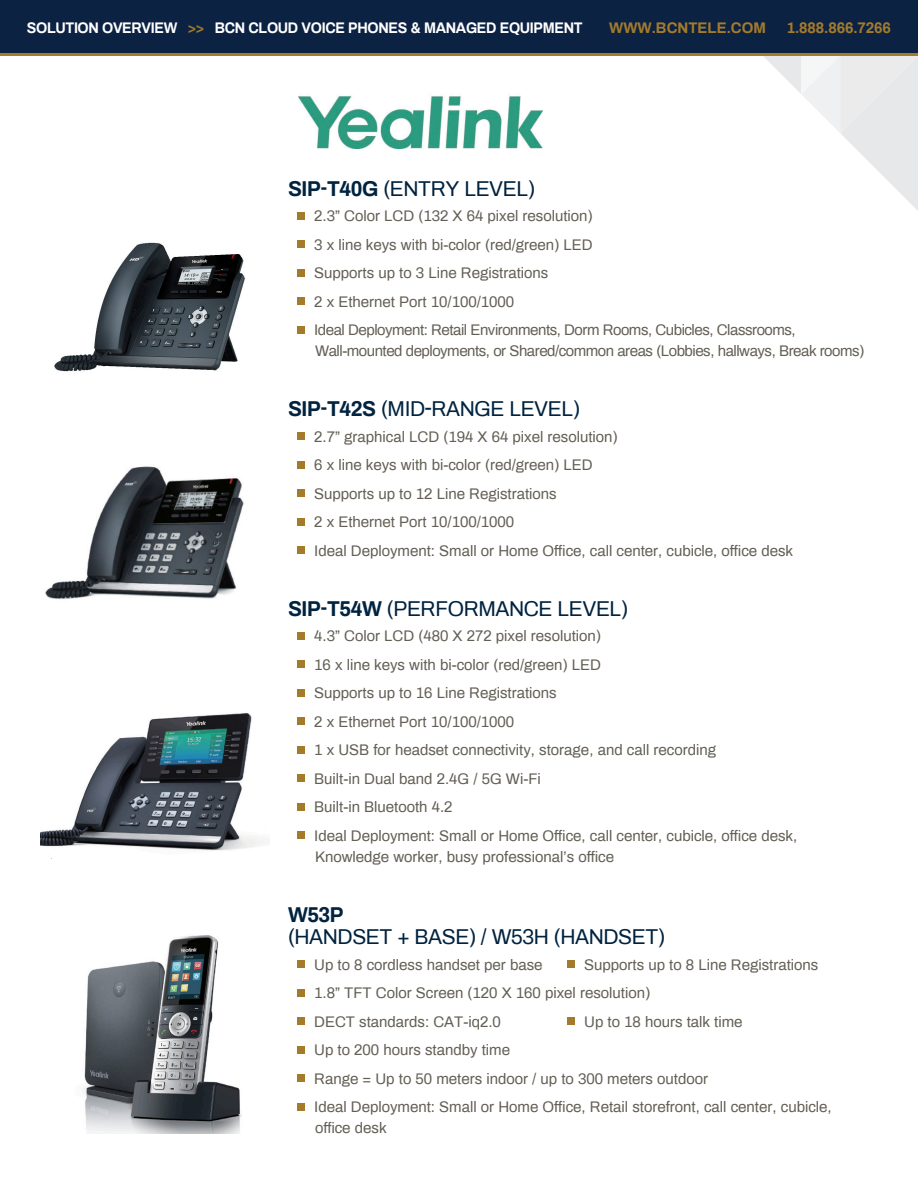
<style>
.page{position:relative;width:918px;height:1188px;background:#fff}
.page>*{position:absolute;margin:0;border:0;box-sizing:border-box;transform-origin:0 0}
.t1{font:21px "Archivo";letter-spacing:-.02em;color:#002340}
.t2{font:700 21px "Archivo";color:#002340}
.t3{font:15px/28.5px "Archivo";color:#635f55}
.t4{font:15px "Archivo";letter-spacing:-.03em;color:#635f55}
.t5{font:700 15px "Archivo";letter-spacing:-.025em;color:#fff;scale:.96 1}
.t6{font:700 15px "Archivo";color:#a37b2c}
.s1{color:#a37b2c}
.s2{font-weight:700}
</style>
<div class="page">
<svg style="left:763px;top:56px;width:155px;height:155px"></svg>
<div style="left:0;top:0;width:918px;height:55px;background:#0c2243"></div>
<hr style="left:0;top:54px;width:918px;height:2px;background:#a37b2c">
<img style="left:54px;top:242px;width:191px;height:130px">
<img style="left:45px;top:466px;width:199px;height:133px">
<img style="left:41px;top:713px;width:229px;height:146px">
<img style="left:84px;top:935px;width:157px;height:198px">
<img style="left:298px;top:95px;width:245px;height:53px">
<p class="t5" style="left:27px;top:17px;width:580px">SOLUTION OVERVIEW <span class="s1">&gt;&gt;</span> BCN CLOUD VOICE PHONES &amp; MANAGED EQUIPMENT</p>
<p class="t6" style="left:609px;top:17px;width:158px">WWW.BCNTELE.COM</p>
<p class="t6" style="left:787px;top:17px;width:106px">1.888.866.7266</p>
<h1 class="t1" style="left:288px;top:173px;width:248px"><span class="s2">SIP-T40G</span> (ENTRY LEVEL)</h1>
<p class="t3" style="left:288px;top:201px;width:509px"><sup>|</sup>2.3” Color LCD (132 X 64 pixel resolution)<br><sup>|</sup>3 x line keys with bi-color (red/green) LED<br><sup>|</sup>Supports up to 3 Line Registrations<br><sup>|</sup>2 x Ethernet Port 10/100/1000<br><sup>|</sup>Ideal Deployment: Retail Environments, Dorm Rooms, Cubicles, Classrooms,</p>
<p class="t4" style="left:315px;top:340px;width:551px">Wall-mounted deployments, or Shared/common areas (Lobbies, hallways, Break rooms)</p>
<h1 class="t1" style="left:288px;top:393px;width:293px"><span class="s2">SIP-T42S</span> (MID-RANGE LEVEL)</h1>
<p class="t3" style="left:288px;top:421px;width:507px"><sup>|</sup>2.7” graphical LCD (194 X 64 pixel resolution)<br><sup>|</sup>6 x line keys with bi-color (red/green) LED<br><sup>|</sup>Supports up to 12 Line Registrations<br><sup>|</sup>2 x Ethernet Port 10/100/1000<br><sup>|</sup>Ideal Deployment: Small or Home Office, call center, cubicle, office desk</p>
<h1 class="t1" style="left:288px;top:593px;width:341px"><span class="s2">SIP-T54W</span> (PERFORMANCE LEVEL)</h1>
<p class="t3" style="left:288px;top:621px;width:511px"><sup>|</sup>4.3” Color LCD (480 X 272 pixel resolution)<br><sup>|</sup>16 x line keys with bi-color (red/green) LED<br><sup>|</sup>Supports up to 16 Line Registrations<br><sup>|</sup>2 x Ethernet Port 10/100/1000<br><sup>|</sup>1 x USB for headset connectivity, storage, and call recording<br><sup>|</sup>Built-in Dual band 2.4G / 5G Wi-Fi<br><sup>|</sup>Built-in Bluetooth 4.2<br><sup>|</sup>Ideal Deployment: Small or Home Office, call center, cubicle, office desk,</p>
<p class="t3" style="left:315px;top:841px;width:301px">Knowledge worker, busy professional’s office</p>
<h1 class="t2" style="left:288px;top:899px;width:57px">W53P</h1>
<h1 class="t1" style="left:288px;top:921px;width:378px">(HANDSET + BASE) / W53H (HANDSET)</h1>
<p class="t3" style="left:288px;top:949px;width:532px"><sup>|</sup>Up to 8 cordless handset per base <sup>|</sup>Supports up to 8 Line Registrations <sup>|</sup>1.8” TFT Color Screen (120 X 160 pixel resolution)<br><sup>|</sup>DECT standards: CAT-iq2.0</p>
<p class="t3" style="left:558px;top:1006px;width:186px"><sup>|</sup>Up to 18 hours talk time</p>
<p class="t3" style="left:288px;top:1035px;width:545px"><sup>|</sup>Up to 200 hours standby time<br><sup>|</sup>Range = Up to 50 meters indoor / up to 300 meters outdoor<br><sup>|</sup>Ideal Deployment: Small or Home Office, Retail storefront, call center, cubicle,</p>
<p class="t3" style="left:315px;top:1113px;width:73px">office desk</p>
</div>
